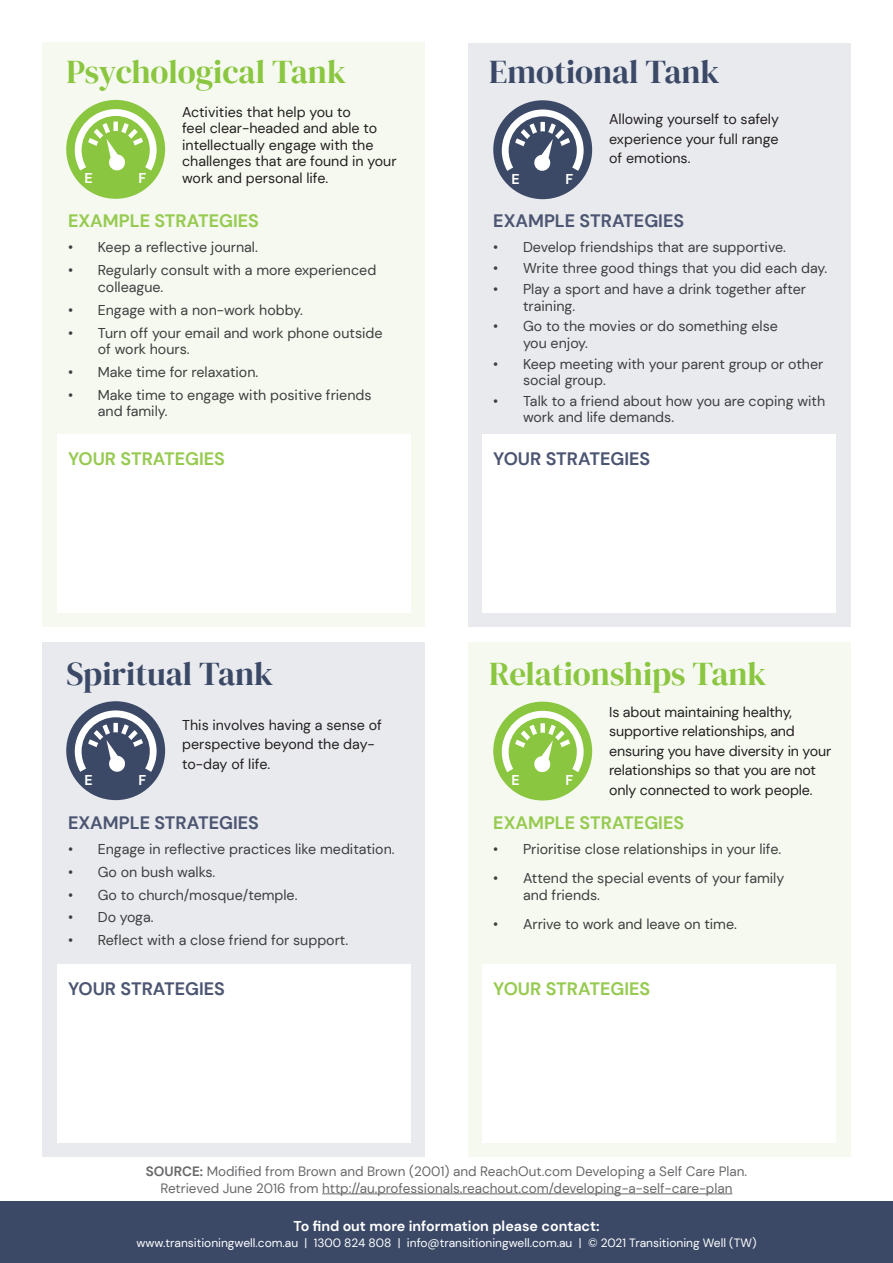
<style>
.page{position:relative;width:893px;height:1263px;background:#fff}
.page>*{position:absolute;margin:0;border:0;box-sizing:border-box;transform-origin:0 0}
.t1{font:33px "DM Serif Display";color:#8bc640}
.t2{font:33px "DM Serif Display";color:#3b4967}
.t3{font:700 18px "DM Sans";color:#96ca50}
.t4{font:700 18px "DM Sans";color:#4c5571}
.t5{font:14.25px/16.5px "DM Sans";color:#3e3e3f}
.t6{font:14.25px/19.5px "DM Sans";letter-spacing:-.005em;color:#231f20}
.t7{font:700 14.25px "DM Sans";color:#fff}
.t8{font:13.5px/16.5px "DM Sans";color:#69696c;text-align:center}
.t9{font:12px "DM Sans";color:#fff}
.s1{font-weight:700}
</style>
<div class="page">
<div style="left:43px;top:42px;width:382px;height:585px;background:#f5f9ef"></div>
<div style="left:468px;top:43px;width:382px;height:584px;background:#e9eaee"></div>
<div style="left:57px;top:434px;width:354px;height:179px;background:#fff"></div>
<div style="left:482px;top:434px;width:354px;height:179px;background:#fff"></div>
<div style="left:66px;top:100px;width:99px;height:99px;background:#8bc640;border-radius:50%"></div>
<svg style="left:75px;top:109px;width:82px;height:62px"></svg>
<div style="left:493px;top:100px;width:99px;height:99px;background:#3b4967;border-radius:50%"></div>
<svg style="left:502px;top:109px;width:82px;height:62px"></svg>
<div style="left:43px;top:642px;width:382px;height:515px;background:#e9eaee"></div>
<div style="left:468px;top:642px;width:382px;height:515px;background:#f5f9ef"></div>
<div style="left:57px;top:964px;width:354px;height:179px;background:#fff"></div>
<div style="left:482px;top:964px;width:354px;height:179px;background:#fff"></div>
<div style="left:66px;top:701px;width:99px;height:99px;background:#3b4967;border-radius:50%"></div>
<svg style="left:75px;top:710px;width:82px;height:62px"></svg>
<div style="left:493px;top:702px;width:99px;height:98px;background:#8bc640;border-radius:50%"></div>
<svg style="left:502px;top:711px;width:82px;height:61px"></svg>
<hr style="left:322px;top:1193px;width:410px;height:1px;background:#69696c">
<div style="left:0;top:1201px;width:893px;height:62px;background:#3b4967"></div>
<h1 class="t1" style="left:66px;top:53px;width:281px">Psychological Tank</h1>
<p class="t6" style="left:182px;top:104px;width:216px;line-height:16.5px">Activities that help you to<br>feel clear-headed and able to intellectually engage with the challenges that are found in your work and personal life.</p>
<h1 class="t2" style="left:489px;top:53px;width:232px">Emotional Tank</h1>
<p class="t6" style="left:609px;top:109px;width:171px;text-align:justify">Allowing yourself to safely experience your full range of emotions.</p>
<p class="t7" style="left:84px;top:169px;width:10px">E</p>
<p class="t7" style="left:139px;top:169px;width:9px">F</p>
<p class="t7" style="left:511px;top:170px;width:10px">E</p>
<p class="t7" style="left:566px;top:170px;width:9px">F</p>
<p class="t3" style="left:68px;top:210px;width:192px">EXAMPLE STRATEGIES</p>
<p class="t5" style="left:68px;top:239px;width:191px">• Keep a reflective journal.</p>
<p class="t5" style="left:98px;top:262px;width:280px;text-indent:-30px">• Regularly consult with a more experienced colleague.</p>
<p class="t5" style="left:68px;top:301px;width:236px">• Engage with a non-work hobby.</p>
<p class="t5" style="left:98px;top:324px;width:286px;text-indent:-30px">• Turn off your email and work phone outside of work hours.</p>
<p class="t5" style="left:68px;top:364px;width:192px">• Make time for relaxation.</p>
<p class="t5" style="left:98px;top:387px;width:275px;text-indent:-30px">• Make time to engage with positive friends and family.</p>
<p class="t4" style="left:493px;top:210px;width:192px">EXAMPLE STRATEGIES</p>
<p class="t5" style="left:493px;top:239px;width:294px">• Develop friendships that are supportive.</p>
<p class="t5" style="left:493px;top:260px;width:335px">• Write three good things that you did each day.</p>
<p class="t5" style="left:523px;top:281px;width:284px;text-indent:-30px">• Play a sport and have a drink together after training.</p>
<p class="t5" style="left:523px;top:318px;width:256px;text-indent:-30px">• Go to the movies or do something else you enjoy.</p>
<p class="t5" style="left:523px;top:355px;width:302px;text-indent:-30px">• Keep meeting with your parent group or other social group.</p>
<p class="t5" style="left:523px;top:392px;width:304px;text-indent:-30px">• Talk to a friend about how you are coping with work and life demands.</p>
<p class="t3" style="left:68px;top:447px;width:159px">YOUR STRATEGIES</p>
<p class="t4" style="left:493px;top:447px;width:159px">YOUR STRATEGIES</p>
<h1 class="t2" style="left:66px;top:654px;width:208px">Spiritual Tank</h1>
<p class="t6" style="left:182px;top:715px;width:201px">This involves having a sense of perspective beyond the day&shy;to-day of life.</p>
<h1 class="t1" style="left:489px;top:654px;width:279px">Relationships Tank</h1>
<p class="t6" style="left:609px;top:702px;width:224px">Is about maintaining healthy, supportive relationships, and ensuring you have diversity in your relationships so that you are not only connected to work people.</p>
<p class="t7" style="left:84px;top:771px;width:10px">E</p>
<p class="t7" style="left:139px;top:771px;width:9px">F</p>
<p class="t7" style="left:511px;top:771px;width:10px">E</p>
<p class="t7" style="left:566px;top:771px;width:9px">F</p>
<p class="t4" style="left:68px;top:811px;width:192px">EXAMPLE STRATEGIES</p>
<p class="t5" style="left:68px;top:840px;width:328px">• Engage in reflective practices like meditation.</p>
<p class="t5" style="left:68px;top:863px;width:149px">• Go on bush walks.</p>
<p class="t5" style="left:68px;top:886px;width:231px">• Go to church/mosque/temple.</p>
<p class="t5" style="left:68px;top:909px;width:87px">• Do yoga.</p>
<p class="t5" style="left:68px;top:932px;width:282px">• Reflect with a close friend for support.</p>
<p class="t3" style="left:493px;top:811px;width:192px">EXAMPLE STRATEGIES</p>
<p class="t5" style="left:493px;top:840px;width:290px">• Prioritise close relationships in your life.</p>
<p class="t5" style="left:523px;top:870px;width:263px;text-indent:-30px">• Attend the special events of your family and friends.</p>
<p class="t5" style="left:493px;top:915px;width:245px">• Arrive to work and leave on time.</p>
<p class="t4" style="left:68px;top:977px;width:159px">YOUR STRATEGIES</p>
<p class="t3" style="left:493px;top:977px;width:159px">YOUR STRATEGIES</p>
<p class="t8" style="left:146px;top:1163px;width:603px"><span class="s1">SOURCE:</span> Modified from Brown and Brown (2001) and ReachOut.com Developing a Self Care Plan.<br>Retrieved June 2016 from http://au.professionals.reachout.com/developing-a-self-care-plan</p>
<p class="t7" style="left:294px;top:1217px;width:307px">To find out more information please contact:</p>
<p class="t9" style="left:136px;top:1235px;width:622px">www.transitioningwell.com.au | 1300 824 808 | info@transitioningwell.com.au | © 2021 Transitioning Well (TW)</p>
</div>
